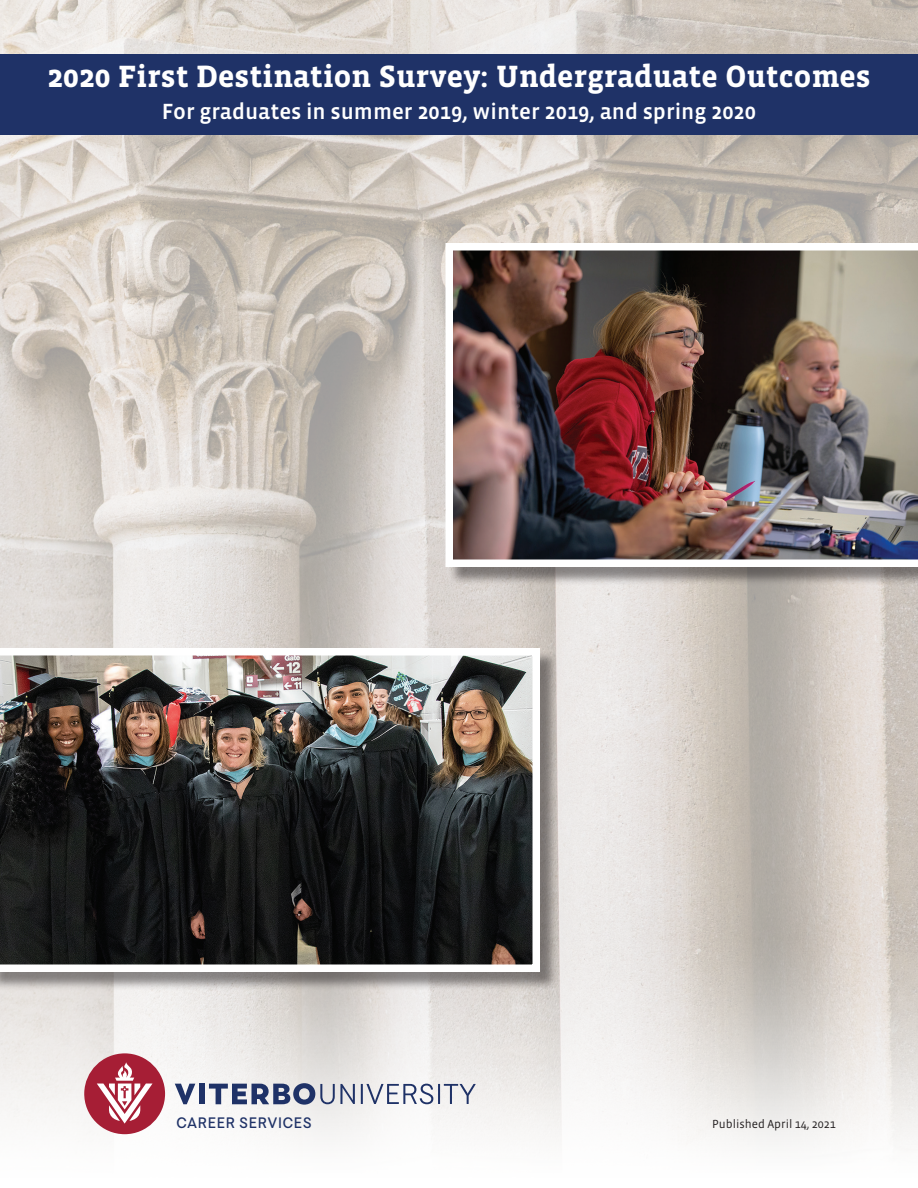
<style>
.page{position:relative;width:918px;height:1188px;background:#fff}
.page>*{position:absolute;margin:0;border:0;box-sizing:border-box;transform-origin:0 0}
.t1{font:700 31.5px "Vista Slab OT";color:#fff}
.t2{font:500 22.5px "Vista Sans OT";color:#fff}
.t3{font:500 15.15px "Javiera";letter-spacing:.055em;color:#1f3267}
.t4{font:12px "Vista Sans OT";color:#231f20}
</style>
<div class="page">
<img style="left:0;top:0;width:918px;height:1145px">
<div style="left:0;top:54px;width:918px;height:81px;background:#1f3267"></div>
<svg style="left:175px;top:1084px;width:20px;height:20px"></svg>
<div style="left:199px;top:1084px;width:6px;height:20px;background:#1f3267"></div>
<svg style="left:209px;top:1083px;width:146px;height:22px;background:#9097af"></svg>
<hr style="left:361px;top:1084px;width:2px;height:20px;background:#1f3267">
<svg style="left:366px;top:1084px;width:67px;height:20px"></svg>
<hr style="left:438px;top:1084px;width:2px;height:20px;background:#1f3267">
<svg style="left:444px;top:1084px;width:32px;height:20px"></svg>
<svg style="left:84px;top:1053px;width:81px;height:81px"></svg>
<div style="left:0;top:650px;width:558px;height:340px;background:#231f20;opacity:.5"></div>
<img style="left:0;top:648px;width:540px;height:324px">
<div style="left:448px;top:245px;width:470px;height:340px;background:#231f20;opacity:.5"></div>
<img style="left:446px;top:243px;width:472px;height:324px">
<h1 class="t1" style="left:48px;top:60px;width:825px">2020 First Destination Survey: Undergraduate Outcomes</h1>
<p class="t2" style="left:162px;top:100px;width:596px">For graduates in summer 2019, winter 2019, and spring 2020</p>
<p class="t3" style="left:177px;top:1113px;width:136px">CAREER SERVICES</p>
<p class="t4" style="left:712px;top:1118px;width:125px">Published April 14, 2021</p>
</div>
